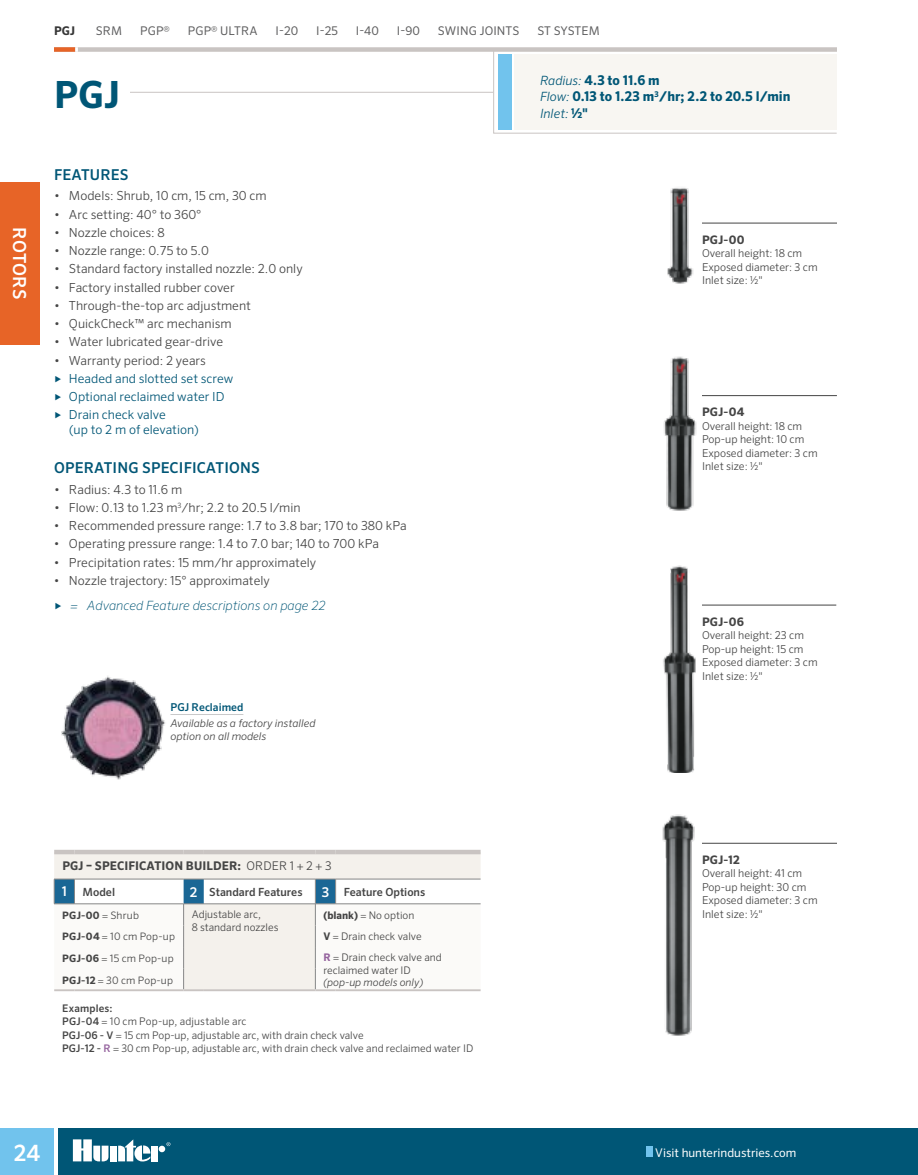
<style>
.page{position:relative;width:918px;height:1175px;background:#fff}
.page>*{position:absolute;margin:0;border:0;box-sizing:border-box;transform-origin:0 0}
.t1{font:700 37.5px "Sero Pro";color:#005676}
.t2{font:500 22.5px "Sero Pro";color:#fff}
.t3{font:500 18px "Sero Pro";letter-spacing:.005em;color:#fff}
.t4{font:500 15px "Sero Pro";letter-spacing:.01em;color:#005676}
.t5{font:700 13.5px/16.5px "Sero Pro";letter-spacing:.005em;color:#005676}
.t6{font:italic 200 12.75px "Sero Pro";color:#005676}
.t7{font:italic 300 12.75px "Sero Pro";letter-spacing:.005em;color:#005676}
.t8{font:300 12.45px "Sero Pro";color:#454545}
.t9{font:300 12.45px/18.3px "Sero Pro";color:#005676}
.t10{font:12px "Sero Pro";letter-spacing:.01em;color:#5e5e5f}
.t11{font:700 12px "Sero Pro";letter-spacing:.01em;color:#454545}
.t12{font:12px "Sero Pro";color:#fff}
.t13{font:700 12px "Sero Pro";color:#363636}
.t14{font:700 11.7px "Sero Pro";letter-spacing:.02em;color:#454545}
.t15{font:500 11.25px "Sero Pro";color:#454545}
.t16{font:300 10.8px/13.5px "Sero Pro";color:#454545}
.t17{font:500 10.8px "Sero Pro";color:#005676}
.t18{font:italic 300 10.65px/13px "Sero Pro";color:#454545}
.t19{font:300 10.5px/13.5px "Sero Pro";color:#454545}
.t20{font:italic 300 10.5px "Sero Pro";color:#454545}
.t21{font:300 10.35px "Sero Pro";letter-spacing:.015em;color:#454545}
.t22{font:700 10.35px "Sero Pro";color:#454545}
.s1{font-weight:300}
.s2{font-size:13.5px;color:#fff}
.s3{font-weight:700}
.s4{font-weight:700;color:#94629d}
.s5{font-weight:500}
.s6{font-weight:500;color:#94629d}
.s7{font-weight:300;font-style:italic;font-size:12.75px}
.s8{font-weight:700;font-style:normal;font-size:13.5px}
</style>
<div class="page">
<div style="left:58px;top:1127px;width:860px;height:47px;background:#005676"></div>
<div style="left:0;top:1127px;width:54px;height:47px;background:#71c3ed"></div>
<svg style="left:166px;top:1142px;width:4px;height:4px"></svg>
<div style="left:110px;top:1145px;width:7px;height:16px;background:#fff"></div>
<div style="left:159px;top:1145px;width:6px;height:7px;background:#fff;border-radius:50%"></div>
<div style="left:151px;top:1145px;width:7px;height:16px;background:#fff"></div>
<svg style="left:118px;top:1139px;width:33px;height:22px"></svg>
<svg style="left:73px;top:1139px;width:35px;height:22px"></svg>
<div style="left:646px;top:1146px;width:7px;height:10px;background:#71c3ed"></div>
<div style="left:0;top:182px;width:40px;height:162px;background:#e76427"></div>
<div style="left:54px;top:47px;width:783px;height:5px;background:#c9c4c2"></div>
<hr style="left:54px;top:92px;width:439px;height:1px;background:#c9c4c2">
<svg style="left:493px;top:51px;width:344px;height:83px"></svg>
<div style="left:498px;top:54px;width:13px;height:76px;background:#71c3ed"></div>
<div style="left:54px;top:72px;width:76px;height:36px;background:#fff"></div>
<hr style="left:702px;top:605px;width:134px;height:1px;background:#454545">
<hr style="left:702px;top:843px;width:135px;height:1px;background:#454545">
<hr style="left:702px;top:395px;width:135px;height:1px;background:#454545">
<hr style="left:702px;top:223px;width:135px;height:1px;background:#454545">
<hr style="left:170px;top:714px;width:73px;height:1px;background:#c9c9ca">
<div style="left:54px;top:47px;width:21px;height:5px;background:#e76427"></div>
<svg style="left:75px;top:47px;width:3px;height:5px"></svg>
<div style="left:54px;top:854px;width:427px;height:24px;background:#f4f1ec"></div>
<div style="left:54px;top:849px;width:20px;height:5px;background:#c9c4c2"></div>
<div style="left:74px;top:849px;width:110px;height:5px;background:#c9c4c2"></div>
<div style="left:184px;top:849px;width:20px;height:5px;background:#c9c4c2"></div>
<div style="left:204px;top:849px;width:111px;height:5px;background:#c9c4c2"></div>
<div style="left:315px;top:849px;width:21px;height:5px;background:#c9c4c2"></div>
<div style="left:336px;top:849px;width:145px;height:5px;background:#c9c4c2"></div>
<hr style="left:54px;top:989px;width:20px;height:2px;background:#c9c4c2">
<hr style="left:74px;top:989px;width:110px;height:2px;background:#c9c4c2">
<hr style="left:184px;top:989px;width:20px;height:2px;background:#c9c4c2">
<hr style="left:204px;top:989px;width:111px;height:2px;background:#c9c4c2">
<hr style="left:315px;top:989px;width:21px;height:2px;background:#c9c4c2">
<hr style="left:336px;top:989px;width:145px;height:2px;background:#c9c4c2">
<svg style="left:54px;top:878px;width:427px;height:112px"></svg>
<img style="left:61px;top:676px;width:110px;height:104px">
<img style="left:667px;top:188px;width:27px;height:96px">
<img style="left:663px;top:356px;width:34px;height:155px">
<img style="left:663px;top:565px;width:33px;height:207px">
<img style="left:662px;top:814px;width:33px;height:222px">
<p class="t13" style="left:54px;top:23px;width:23px">PGJ</p>
<p class="t10" style="left:96px;top:23px;width:28px">SRM</p>
<p class="t10" style="left:140px;top:23px;width:31px">PGP®</p>
<p class="t10" style="left:188px;top:23px;width:71px">PGP® ULTRA</p>
<p class="t10" style="left:276px;top:23px;width:24px">I-20</p>
<p class="t10" style="left:316px;top:23px;width:23px">I-25</p>
<p class="t10" style="left:356px;top:23px;width:25px">I-40</p>
<p class="t10" style="left:397px;top:23px;width:24px">I-90</p>
<p class="t10" style="left:438px;top:23px;width:83px">SWING JOINTS</p>
<p class="t10" style="left:537px;top:23px;width:64px">ST SYSTEM</p>
<h3 class="t3" style="left:30px;top:227px;width:73px;rotate:90deg">ROTORS</h3>
<h1 class="t1" style="left:54px;top:72px;width:67px">PGJ</h1>
<p class="t4" style="left:54px;top:166px;width:76px">FEATURES</p>
<p class="t8" style="left:54px;top:188px;width:214px">• Models: Shrub, 10 cm, 15 cm, 30 cm</p>
<p class="t8" style="left:54px;top:207px;width:149px">• Arc setting: 40° to 360°</p>
<p class="t8" style="left:54px;top:225px;width:112px">• Nozzle choices: 8</p>
<p class="t8" style="left:54px;top:243px;width:156px">• Nozzle range: 0.75 to 5.0</p>
<p class="t8" style="left:54px;top:261px;width:250px">• Standard factory installed nozzle: 2.0 only</p>
<p class="t8" style="left:54px;top:280px;width:182px">• Factory installed rubber cover</p>
<p class="t8" style="left:54px;top:298px;width:198px">• Through-the-top arc adjustment</p>
<p class="t8" style="left:54px;top:316px;width:179px">• QuickCheck™ arc mechanism</p>
<p class="t8" style="left:54px;top:334px;width:171px">• Water lubricated gear-drive</p>
<p class="t8" style="left:54px;top:353px;width:153px">• Warranty period: 2 years</p>
<p class="t9" style="left:54px;top:369px;width:181px">► Headed and slotted set screw ► Optional reclaimed water ID ► Drain check valve</p>
<p class="t9" style="left:69px;top:420px;width:131px">(up to 2 m of elevation)</p>
<p class="t4" style="left:54px;top:459px;width:207px">OPERATING SPECIFICATIONS</p>
<p class="t8" style="left:54px;top:482px;width:130px">• Radius: 4.3 to 11.6 m</p>
<p class="t8" style="left:54px;top:500px;width:248px">• Flow: 0.13 to 1.23 m<sup>3</sup>/hr; 2.2 to 20.5 l/min</p>
<p class="t8" style="left:54px;top:518px;width:354px">• Recommended pressure range: 1.7 to 3.8 bar; 170 to 380 kPa</p>
<p class="t8" style="left:54px;top:536px;width:326px">• Operating pressure range: 1.4 to 7.0 bar; 140 to 700 kPa</p>
<p class="t8" style="left:54px;top:555px;width:264px">• Precipitation rates: 15 mm/hr approximately</p>
<p class="t8" style="left:54px;top:573px;width:217px">• Nozzle trajectory: 15° approximately</p>
<p class="t6" style="left:54px;top:598px;width:273px">► = Advanced Feature descriptions on page 22</p>
<p class="t17" style="left:170px;top:700px;width:74px">PGJ Reclaimed</p>
<p class="t18" style="left:170px;top:716px;width:147px">Available as a factory installed option on all models</p>
<p class="t11" style="left:62px;top:858px;width:271px">PGJ – SPECIFICATION BUILDER: <span class="s1">ORDER 1 + 2 + 3</span></p>
<p class="t15" style="left:62px;top:885px;width:55px"><span class="s2">1</span> Model</p>
<p class="t15" style="left:190px;top:885px;width:114px"><span class="s2">2</span> Standard Features</p>
<p class="t15" style="left:322px;top:885px;width:105px"><span class="s2">3</span> Feature Options</p>
<p class="t22" style="left:62px;top:908px;width:78px">PGJ-00 <span class="s1">= Shrub</span></p>
<p class="t19" style="left:192px;top:908px;width:88px;line-height:12.6px">Adjustable arc,<br>8 standard nozzles</p>
<p class="t19" style="left:323px;top:908px;width:92px"><span class="s3">(blank)</span> = No option</p>
<p class="t21" style="left:62px;top:930px;width:114px"><span class="s3">PGJ-04</span> = 10 cm Pop-up</p>
<p class="t19" style="left:323px;top:929px;width:100px"><span class="s3">V</span> = Drain check valve</p>
<p class="t21" style="left:62px;top:952px;width:113px"><span class="s3">PGJ-06</span> = 15 cm Pop-up</p>
<p class="t19" style="left:323px;top:951px;width:120px;line-height:12.6px"><span class="s4">R</span> = Drain check valve and reclaimed water ID</p>
<p class="t21" style="left:62px;top:973px;width:112px"><span class="s3">PGJ-12</span> = 30 cm Pop-up</p>
<p class="t20" style="left:323px;top:976px;width:101px">(pop-up models only)</p>
<p class="t19" style="left:62px;top:1001px;width:413px"><span class="s5">Examples:<br>PGJ-04</span> = 10 cm Pop-up, adjustable arc<br><span class="s5">PGJ-06 - V</span> = 15 cm Pop-up, adjustable arc, with drain check valve<br><span class="s5">PGJ-12 -</span> <span class="s6">R</span> = 30 cm Pop-up, adjustable arc, with drain check valve and reclaimed water ID</p>
<p class="t5" style="left:540px;top:72px;width:252px"><span class="s7">Radius:</span> 4.3 to 11.6 m<br><span class="s7">Flow:</span> 0.13 to 1.23 m<sup>3</sup>/hr; 2.2 to 20.5 l/min</p>
<p class="t7" style="left:540px;top:106px;width:50px">Inlet: <span class="s8">½"</span></p>
<p class="t14" style="left:702px;top:232px;width:44px">PGJ-00</p>
<p class="t16" style="left:702px;top:246px;width:117px">Overall height: 18 cm<br>Exposed diameter: 3 cm<br>Inlet size: ½"</p>
<p class="t14" style="left:702px;top:405px;width:44px">PGJ-04</p>
<p class="t16" style="left:702px;top:419px;width:117px">Overall height: 18 cm<br>Pop-up height: 10 cm<br>Exposed diameter: 3 cm<br>Inlet size: ½"</p>
<p class="t14" style="left:702px;top:614px;width:44px">PGJ-06</p>
<p class="t16" style="left:702px;top:628px;width:117px">Overall height: 23 cm<br>Pop-up height: 15 cm<br>Exposed diameter: 3 cm<br>Inlet size: ½"</p>
<p class="t14" style="left:702px;top:852px;width:39px">PGJ-12</p>
<p class="t16" style="left:702px;top:866px;width:117px">Overall height: 41 cm<br>Pop-up height: 30 cm<br>Exposed diameter: 3 cm<br>Inlet size: ½"</p>
<h2 class="t2" style="left:14px;top:1139px;width:28px">24</h2>
<p class="t12" style="left:655px;top:1145px;width:143px">Visit hunterindustries.com</p>
</div>
